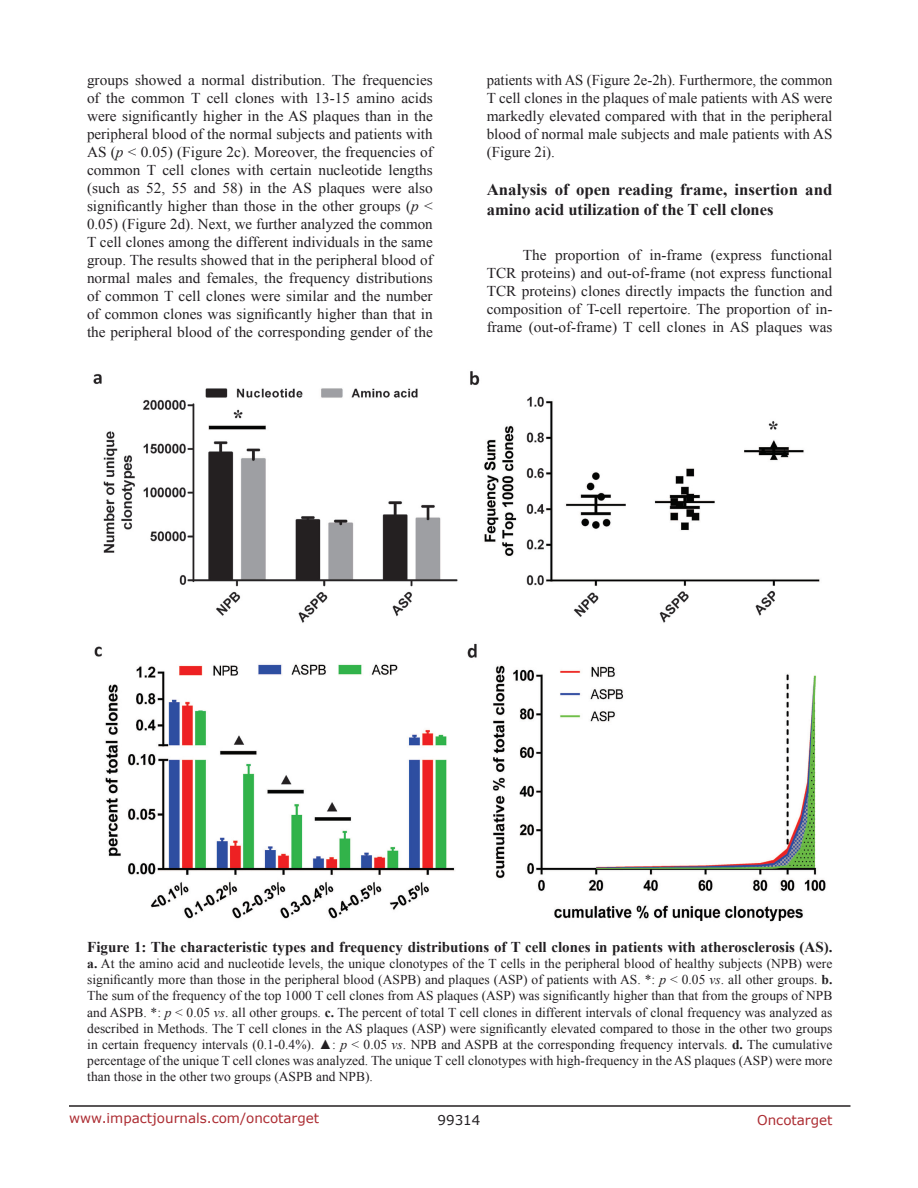
<style>
.page{position:relative;width:918px;height:1188px;background:#fff}
.page>*{position:absolute;margin:0;border:0;box-sizing:border-box;transform-origin:0 0}
.SubHeading{font:700 16.5px/19.8px "Times New Roman";color:#221f22}
.BodyText{font:15px/18px "Times New Roman";color:#221f22;text-align:justify}
.FigureText{font:700 15px "Times New Roman";color:#221f22}
.FigureText-2{font:13.5px/16.2px "Times New Roman";color:#221f22;text-align:justify}
.t1{font:13.5px "Verdana";color:#ac2b31}
.t2{font:13.5px "Verdana";color:#221f22}
.s1{font-style:italic}
.s2{font-weight:700}
</style>
<div class="page">
<hr style="left:69px;top:1105px;width:781px;height:2px;background:#231f20">
<img style="left:93px;top:371px;width:733px;height:551px">
<p class="BodyText" style="left:87px;top:71px;width:347px">groups showed a normal distribution. The frequencies of the common T cell clones with 13-15 amino acids were significantly higher in the AS plaques than in the peripheral blood of the normal subjects and patients with AS (<span class="s1">p</span> &lt; 0.05) (Figure 2c). Moreover, the frequencies of common T cell clones with certain nucleotide lengths (such as 52, 55 and 58) in the AS plaques were also significantly higher than those in the other groups (<span class="s1">p</span> &lt; 0.05) (Figure 2d). Next, we further analyzed the common T cell clones among the different individuals in the same group. The results showed that in the peripheral blood of normal males and females, the frequency distributions of common T cell clones were similar and the number of common clones was significantly higher than that in the peripheral blood of the corresponding gender of the</p>
<p class="BodyText" style="left:487px;top:71px;width:347px">patients with AS (Figure 2e-2h). Furthermore, the common T cell clones in the plaques of male patients with AS were markedly elevated compared with that in the peripheral blood of normal male subjects and male patients with AS (Figure 2i).</p>
<p class="SubHeading" style="left:487px;top:179px;width:347px">Analysis of open reading frame, insertion and amino acid utilization of the T cell clones</p>
<p class="BodyText" style="left:487px;top:246px;width:347px;text-indent:36px">The proportion of in-frame (express functional TCR proteins) and out-of-frame (not express functional TCR proteins) clones directly impacts the function and composition of T-cell repertoire. The proportion of in&shy;frame (out-of-frame) T cell clones in AS plaques was</p>
<p class="FigureText" style="left:87px;top:936px;width:747px">Figure 1: The characteristic types and frequency distributions of T cell clones in patients with atherosclerosis (AS).</p>
<p class="FigureText-2" style="left:87px;top:955px;width:747px"><span class="s2">a.</span> At the amino acid and nucleotide levels, the unique clonotypes of the T cells in the peripheral blood of healthy subjects (NPB) were significantly more than those in the peripheral blood (ASPB) and plaques (ASP) of patients with AS. *: <span class="s1">p</span> &lt; 0.05 <span class="s1">vs</span>. all other groups. <span class="s2">b.<br></span>The sum of the frequency of the top 1000 T cell clones from AS plaques (ASP) was significantly higher than that from the groups of NPB and ASPB. *: <span class="s1">p</span> &lt; 0.05 <span class="s1">vs</span>. all other groups. <span class="s2">c.</span> The percent of total T cell clones in different intervals of clonal frequency was analyzed as described in Methods. The T cell clones in the AS plaques (ASP) were significantly elevated compared to those in the other two groups in certain frequency intervals (0.1-0.4%). ▲: <span class="s1">p</span> &lt; 0.05 <span class="s1">vs</span>. NPB and ASPB at the corresponding frequency intervals. <span class="s2">d.</span> The cumulative percentage of the unique T cell clones was analyzed. The unique T cell clonotypes with high-frequency in the AS plaques (ASP) were more than those in the other two groups (ASPB and NPB).</p>
<p class="t1" style="left:69px;top:1109px;width:252px">www.impactjournals.com/oncotarget</p>
<p class="t2" style="left:438px;top:1111px;width:44px">99314</p>
<p class="t1" style="left:757px;top:1111px;width:77px">Oncotarget</p>
</div>
